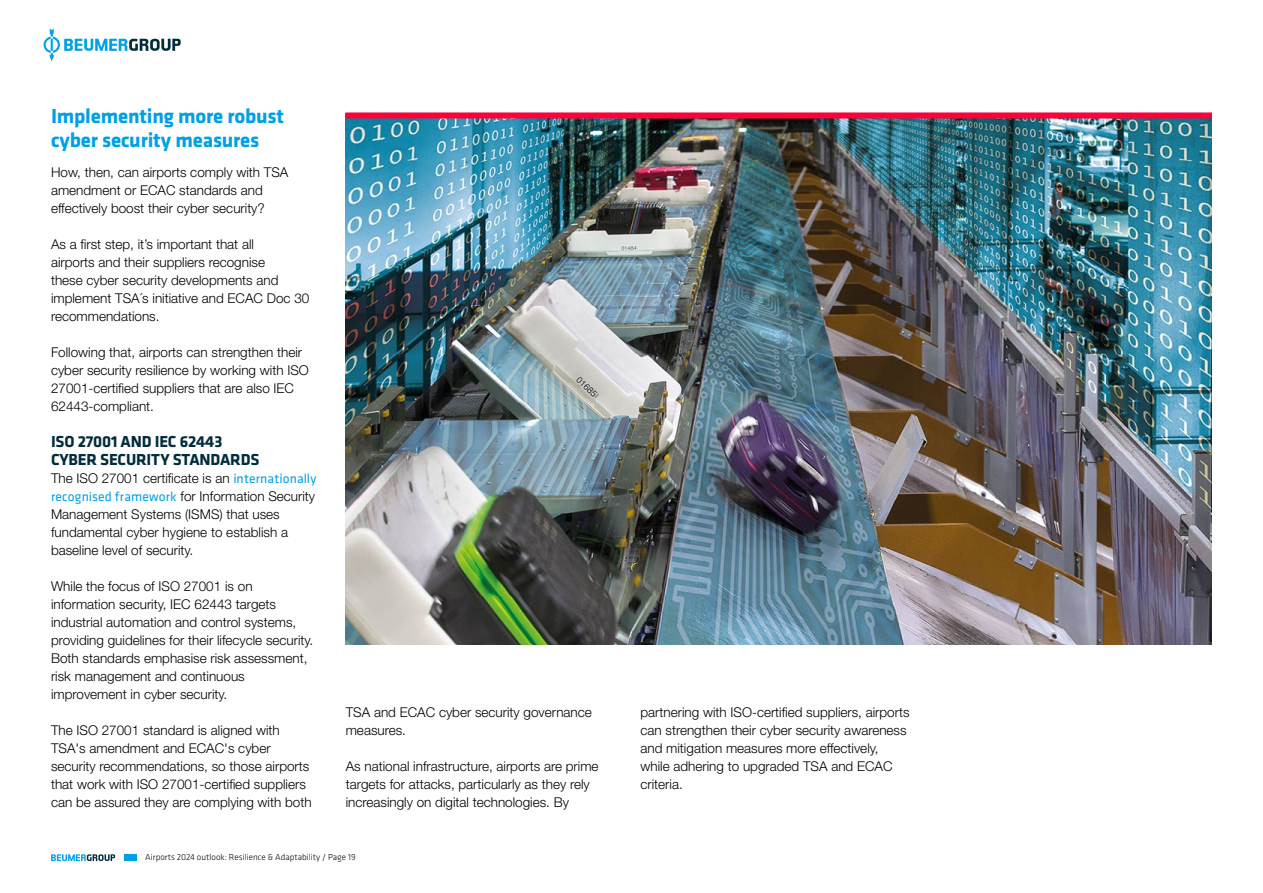
<style>
.page{position:relative;width:1263px;height:893px;background:#fff}
.page>*{position:absolute;margin:0;border:0;box-sizing:border-box;transform-origin:0 0}
.t1{font:700 21px/24px "Klavika";letter-spacing:-.01em;color:#00a0e6}
.t2{font:700 16.5px/18px "Klavika";letter-spacing:-.01em;color:#002c3c}
.t3{font:300 13.5px/18px "Helvetica Neue LT Std";color:#000}
.t4{font:300 9px "Klavika";color:#000}
.s1{font-family:"Klavika";font-weight:400;color:#00a0e6}
</style>
<div class="page">
<svg style="left:44px;top:28px;width:137px;height:33px"></svg>
<div style="left:124px;top:854px;width:12px;height:7px;background:#00a0e6"></div>
<svg style="left:51px;top:854px;width:64px;height:7px"></svg>
<img style="left:346px;top:119px;width:866px;height:525px">
<div style="left:346px;top:113px;width:866px;height:6px;background:#ff0037"></div>
<h1 class="t1" style="left:51px;top:104px;width:235px">Implementing more robust cyber security measures</h1>
<p class="t3" style="left:51px;top:163px;width:239px">How, then, can airports comply with TSA amendment or ECAC standards and effectively boost their cyber security?</p>
<p class="t3" style="left:51px;top:235px;width:260px">As a first step, it’s important that all<br>airports and their suppliers recognise<br>these cyber security developments and implement TSA´s initiative and ECAC Doc 30 recommendations.</p>
<p class="t3" style="left:51px;top:343px;width:259px">Following that, airports can strengthen their cyber security resilience by working with ISO 27001-certified suppliers that are also IEC 62443-compliant.</p>
<p class="t2" style="left:51px;top:433px;width:210px">ISO 27001 AND IEC 62443<br>CYBER SECURITY STANDARDS</p>
<p class="t3" style="left:51px;top:469px;width:267px">The ISO 27001 certificate is an <span class="s1">internationally recognised framework</span> for Information Security Management Systems (ISMS) that uses fundamental cyber hygiene to establish a baseline level of security.</p>
<p class="t3" style="left:51px;top:577px;width:264px">While the focus of ISO 27001 is on information security, IEC 62443 targets industrial automation and control systems, providing guidelines for their lifecycle security.<br>Both standards emphasise risk assessment, risk management and continuous improvement in cyber security.</p>
<p class="t3" style="left:51px;top:721px;width:262px">The ISO 27001 standard is aligned with TSA's amendment and ECAC's cyber security recommendations, so those airports that work with ISO 27001-certified suppliers can be assured they are complying with both</p>
<p class="t3" style="left:346px;top:703px;width:248px">TSA and ECAC cyber security governance measures.</p>
<p class="t3" style="left:346px;top:757px;width:254px">As national infrastructure, airports are prime targets for attacks, particularly as they rely increasingly on digital technologies. By</p>
<p class="t4" style="left:145px;top:852px;width:212px">Airports 2024 outlook: Resilience &amp; Adaptability / Page 19</p>
<p class="t3" style="left:640px;top:703px;width:271px">partnering with ISO-certified suppliers, airports can strengthen their cyber security awareness and mitigation measures more effectively, while adhering to upgraded TSA and ECAC criteria.</p>
</div>
